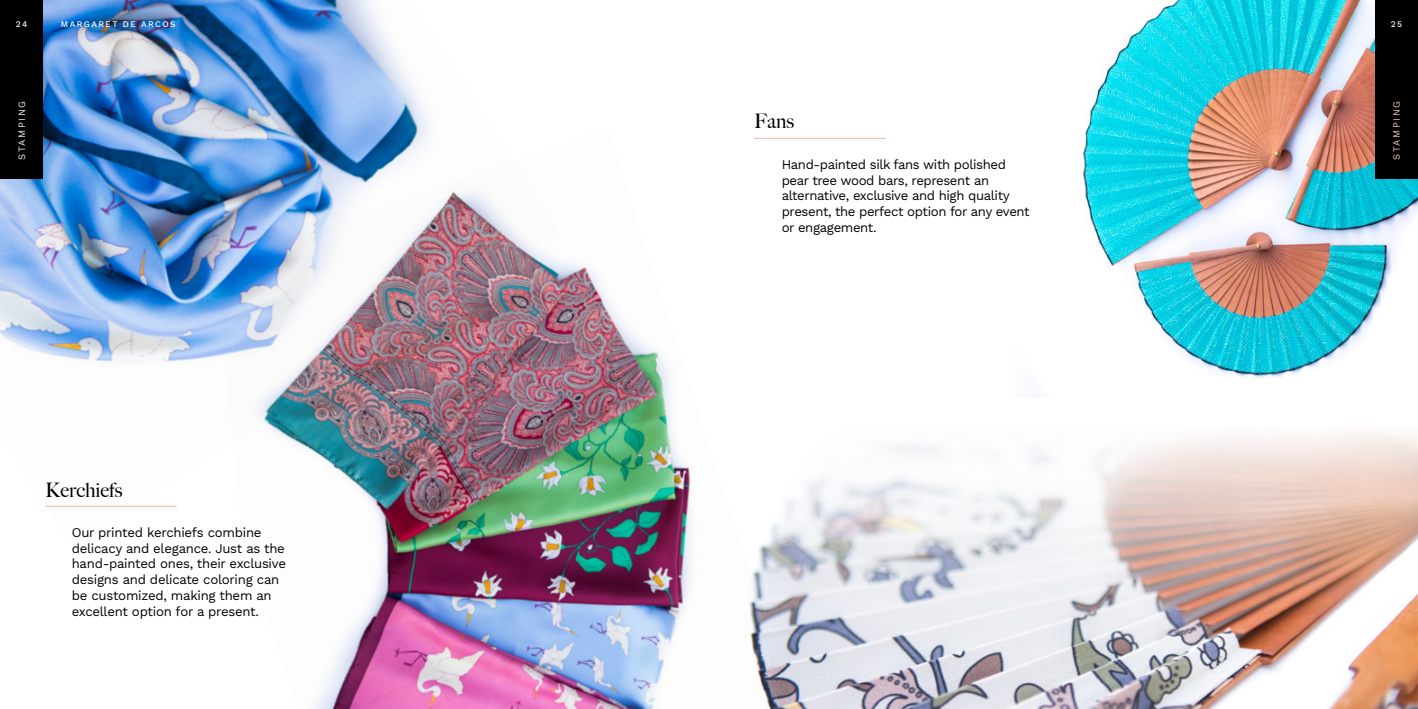
<style>
.page{position:relative;width:1418px;height:709px;background:#fff}
.page>*{position:absolute;margin:0;border:0;box-sizing:border-box;transform-origin:0 0}
.t1{font:500 20px "Big Caslon";color:#000}
.t2{font:13.12px/15.8px "Work Sans";letter-spacing:-.03em;color:#000}
.t3{font:9.5px "Work Sans";letter-spacing:.17em;color:#f3c0b9}
.t4{font:9.5px "Work Sans";letter-spacing:.17em;color:#f1f2ef}
.t5{font:500 8.38px "Work Sans";letter-spacing:.17em;color:#fff}
</style>
<div class="page">
<img style="left:796px;top:433px;width:621px;height:276px">
<img style="left:1082px;top:0;width:335px;height:378px">
<hr style="left:754px;top:138px;width:131px;height:1px;background:#f3c0b9">
<img style="left:314px;top:137px;width:482px;height:572px">
<img style="left:0;top:0;width:559px;height:545px">
<hr style="left:45px;top:505px;width:132px;height:2px;background:#f3c0b9">
<div style="left:1374px;top:0;width:43px;height:179px;background:#000"></div>
<div style="left:0;top:0;width:43px;height:179px;background:#000"></div>
<p class="t5" style="left:16px;top:19px;width:13px">24</p>
<p class="t5" style="left:61px;top:19px;width:116px">MARGARET DE ARCOS</p>
<p class="t5" style="left:1390px;top:19px;width:13px">25</p>
<p class="t4" style="left:16px;top:159px;width:60px;rotate:-90deg">STAMPING</p>
<h1 class="t1" style="left:45px;top:473px;width:79px">Kerchiefs</h1>
<p class="t2" style="left:72px;top:525px;width:216px">Our printed kerchiefs combine delicacy and elegance. Just as the hand-painted ones, their exclusive designs and delicate coloring can be customized, making them an excellent option for a present.</p>
<h1 class="t1" style="left:754px;top:104px;width:42px">Fans</h1>
<p class="t2" style="left:781px;top:157px;width:249px">Hand-painted silk fans with polished pear tree wood bars, represent an alternative, exclusive and high quality present, the perfect option for any event or engagement.</p>
<p class="t3" style="left:1390px;top:159px;width:60px;rotate:-90deg">STAMPING</p>
</div>
